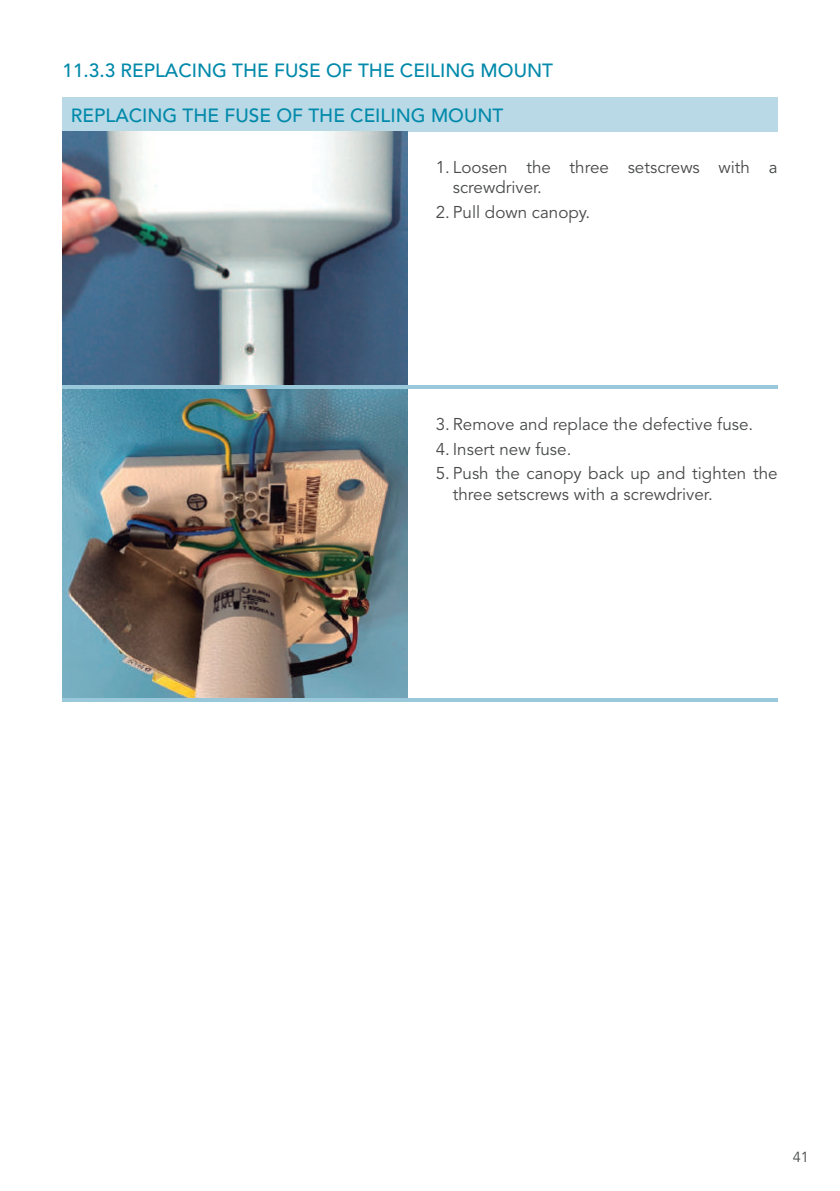
<style>
.page{position:relative;width:840px;height:1191px;background:#fff}
.page>*{position:absolute;margin:0;border:0;box-sizing:border-box;transform-origin:0 0}
.t1{font:500 19px "Avenir LT Std";color:#0089aa}
.t2{font:17px/20.4px "Avenir LT Std";color:#494a4b}
.t3{font:14.6px "Avenir LT Std";color:#494a4b}
</style>
<div class="page">
<div style="left:62px;top:97px;width:715px;height:35px;background:#b9d9e6"></div>
<img style="left:62px;top:389px;width:345px;height:309px">
<img style="left:62px;top:132px;width:345px;height:254px">
<hr style="left:62px;top:386px;width:715px;height:3px;background:#98c8da">
<hr style="left:62px;top:698px;width:715px;height:4px;background:#98c8da">
<p class="t1" style="left:62px;top:59px;width:492px">11.3.3 REPLACING THE FUSE OF THE CEILING MOUNT</p>
<p class="t1" style="left:71px;top:104px;width:434px">REPLACING THE FUSE OF THE CEILING MOUNT</p>
<p class="t2" style="left:452px;top:157px;width:326px;text-indent:-17px">1. Loosen the three setscrews with a screwdriver.</p>
<p class="t2" style="left:435px;top:202px;width:156px">2. Pull down canopy.</p>
<p class="t2" style="left:435px;top:415px;width:319px">3. Remove and replace the defective fuse.</p>
<p class="t2" style="left:435px;top:439px;width:137px">4. Insert new fuse.</p>
<p class="t2" style="left:452px;top:463px;width:326px;text-indent:-17px">5. Push the canopy back up and tighten the three setscrews with a screwdriver.</p>
<p class="t3" style="left:792px;top:1148px;width:18px">41</p>
</div>
